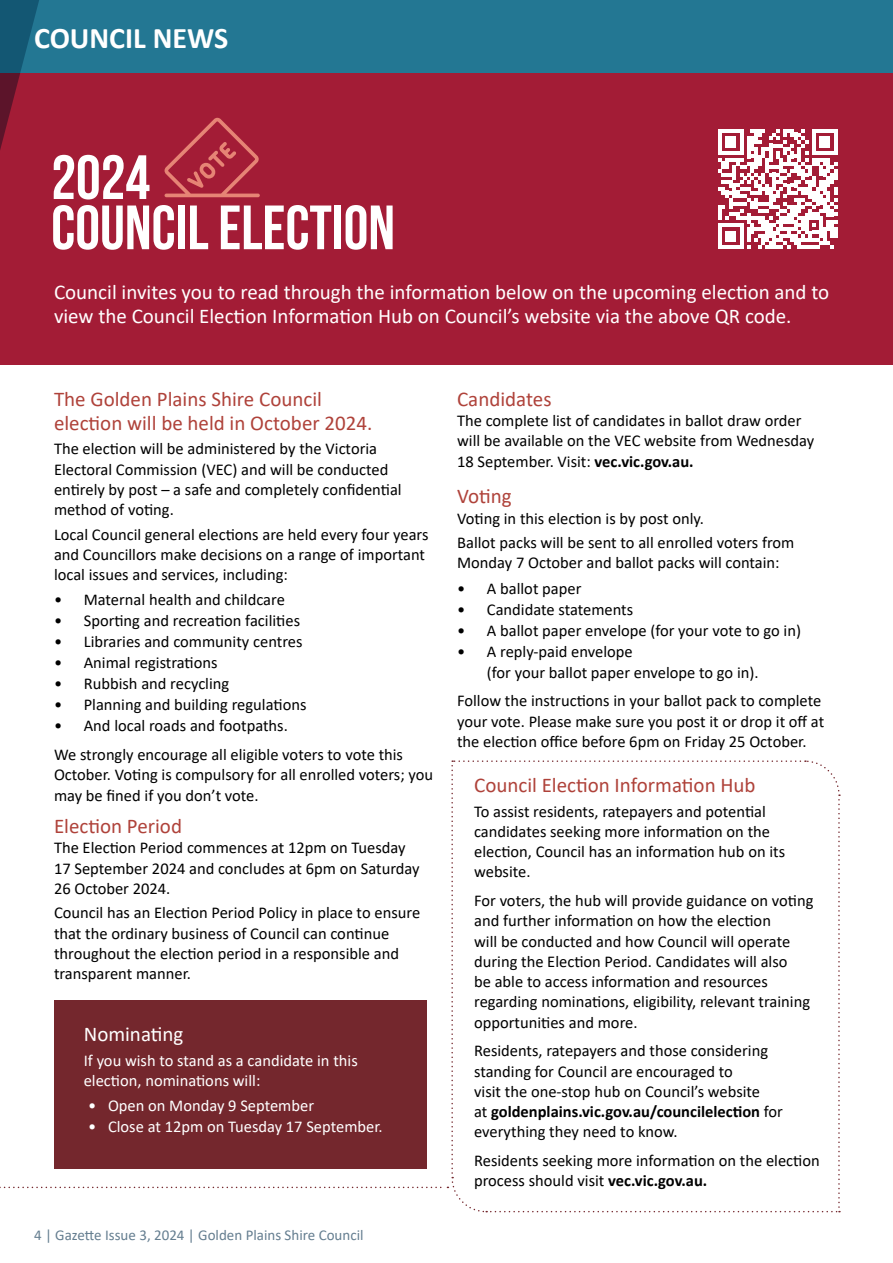
<style>
.page{position:relative;width:893px;height:1263px;background:#fff}
.page>*{position:absolute;margin:0;border:0;box-sizing:border-box;transform-origin:0 0}
.t1{font:700 62.4px "Bebas Neue";color:#fff}
.t2{font:700 30px "Calibri";color:#fff}
.t3{font:21px/24px "Calibri";color:#fff}
.t4{font:21px/24px "Calibri";color:#af423a}
.t5{font:16.5px/20.2px "Calibri";color:#000}
.t6{font:16.5px/20.2px "Calibri";color:#fff}
.t7{font:15px "Calibri";color:#657e90}
.s1{font-weight:700}
</style>
<div class="page">
<svg style="left:0;top:760px;width:840px;height:453px"></svg>
<div style="left:54px;top:1000px;width:373px;height:168px;background:#74272d"></div>
<div style="left:0;top:0;width:893px;height:364px;background:#a31c36"></div>
<div style="left:0;top:0;width:893px;height:72px;background:#237793"></div>
<svg style="left:0;top:0;width:43px;height:150px"></svg>
<svg style="left:165px;top:118px;width:95px;height:79px"></svg>
<svg style="left:718px;top:129px;width:119px;height:120px"></svg>
<h2 class="t2" style="left:34px;top:17px;width:196px">COUNCIL NEWS</h2>
<h1 class="t1" style="left:51px;top:143px;width:100px">2024</h1>
<h1 class="t1" style="left:51px;top:193px;width:345px">COUNCIL ELECTION</h1>
<p class="t3" style="left:54px;top:280px;width:777px">Council invites you to read through the information below on the upcoming election and to view the Council Election Information Hub on Council’s website via the above QR code.</p>
<p class="t4" style="left:54px;top:386px;width:320px">The Golden Plains Shire Council election will be held in October 2024.</p>
<p class="t5" style="left:54px;top:438px;width:349px">The election will be administered by the Victoria Electoral Commission (VEC) and will be conducted entirely by post – a safe and completely confidential method of voting.</p>
<p class="t5" style="left:54px;top:523px;width:376px">Local Council general elections are held every four years and Councillors make decisions on a range of important local issues and services, including:</p>
<p class="t5" style="left:54px;top:589px;width:232px">• Maternal health and childcare</p>
<p class="t5" style="left:54px;top:610px;width:248px">• Sporting and recreation facilities</p>
<p class="t5" style="left:54px;top:631px;width:250px">• Libraries and community centres</p>
<p class="t5" style="left:54px;top:652px;width:165px">• Animal registrations</p>
<p class="t5" style="left:54px;top:673px;width:177px">• Rubbish and recycling</p>
<p class="t5" style="left:54px;top:694px;width:254px">• Planning and building regulations</p>
<p class="t5" style="left:54px;top:711px;width:351px;line-height:28.8px">• And local roads and footpaths.<br>We strongly encourage all eligible voters to vote this</p>
<p class="t5" style="left:54px;top:764px;width:381px">October. Voting is compulsory for all enrolled voters; you may be fined if you don’t vote.</p>
<p class="t4" style="left:54px;top:814px;width:130px">Election Period</p>
<p class="t5" style="left:54px;top:837px;width:367px">The Election Period commences at 12pm on Tuesday<br>17 September 2024 and concludes at 6pm on Saturday<br>26 October 2024.</p>
<p class="t5" style="left:54px;top:902px;width:368px">Council has an Election Period Policy in place to ensure that the ordinary business of Council can continue throughout the election period in a responsible and transparent manner.</p>
<p class="t3" style="left:84px;top:1022px;width:101px">Nominating</p>
<p class="t6" style="left:84px;top:1050px;width:275px">If you wish to stand as a candidate in this election, nominations will:</p>
<p class="t6" style="left:88px;top:1095px;width:228px">• Open on Monday 9 September</p>
<p class="t6" style="left:88px;top:1116px;width:296px">• Close at 12pm on Tuesday 17 September.</p>
<p class="t7" style="left:34px;top:1224px;width:331px">4 | Gazette Issue 3, 2024 | Golden Plains Shire Council</p>
<p class="t4" style="left:457px;top:386px;width:96px">Candidates</p>
<p class="t5" style="left:457px;top:410px;width:359px">The complete list of candidates in ballot draw order will be available on the VEC website from Wednesday<br>18 September. Visit: <span class="s1">vec.vic.gov.au.</span></p>
<p class="t4" style="left:457px;top:484px;width:56px">Voting</p>
<p class="t5" style="left:457px;top:505px;width:339px;line-height:24.5px">Voting in this election is by post only.<br>Ballot packs will be sent to all enrolled voters from</p>
<p class="t5" style="left:457px;top:552px;width:324px">Monday 7 October and ballot packs will contain:</p>
<p class="t5" style="left:457px;top:577px;width:126px">• A ballot paper</p>
<p class="t5" style="left:457px;top:599px;width:178px">• Candidate statements</p>
<p class="t5" style="left:457px;top:620px;width:345px">• A ballot paper envelope (for your vote to go in)</p>
<p class="t5" style="left:487px;top:640px;width:273px;line-height:21px;text-indent:-30px">• A reply-paid envelope<br>(for your ballot paper envelope to go in).</p>
<p class="t5" style="left:457px;top:690px;width:369px">Follow the instructions in your ballot pack to complete your vote. Please make sure you post it or drop it off at the election office before 6pm on Friday 25 October.</p>
<p class="t4" style="left:474px;top:773px;width:283px">Council Election Information Hub</p>
<p class="t5" style="left:474px;top:801px;width:313px">To assist residents, ratepayers and potential candidates seeking more information on the election, Council has an information hub on its website.</p>
<p class="t5" style="left:474px;top:890px;width:341px">For voters, the hub will provide guidance on voting and further information on how the election<br>will be conducted and how Council will operate during the Election Period. Candidates will also<br>be able to access information and resources regarding nominations, eligibility, relevant training opportunities and more.</p>
<p class="t5" style="left:474px;top:1040px;width:310px">Residents, ratepayers and those considering standing for Council are encouraged to<br>visit the one-stop hub on Council’s website<br>at <span class="s1">goldenplains.vic.gov.au/councilelection</span> for everything they need to know.</p>
<p class="t5" style="left:474px;top:1150px;width:347px">Residents seeking more information on the election process should visit <span class="s1">vec.vic.gov.au.</span></p>
</div>
